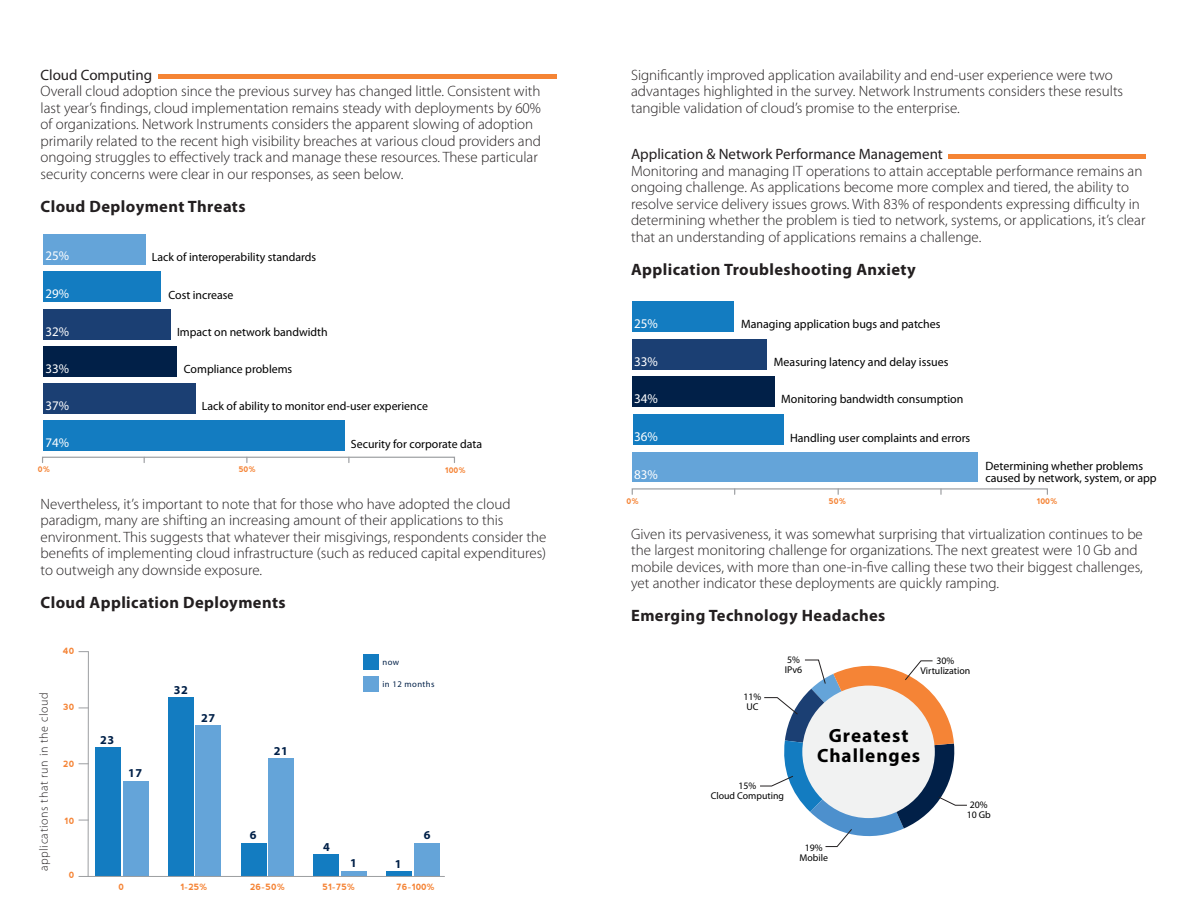
<style>
.page{position:relative;width:1188px;height:918px;background:#fff}
.page>*{position:absolute;margin:0;border:0;box-sizing:border-box;transform-origin:0 0}
.t1{font:700 19.2px/19.5px "Myriad Pro";letter-spacing:.05em;color:#000;text-align:center}
.t2{font:700 16.5px "Myriad Pro";letter-spacing:.025em;color:#231f20}
.t3{font:300 15px/16.5px "Myriad Pro";color:#231f20}
.t4{font:15px "Myriad Pro";color:#231f20}
.t5{font:13.35px "Myriad Pro";color:#fff}
.t6{font:13.2px "Myriad Pro";color:#fff}
.t7{font:12.15px "Myriad Pro";color:#000}
.t8{font:700 12.15px "Myriad Pro";letter-spacing:.05em;color:#012048}
.t9{font:12px "Myriad Pro";color:#000}
.t10{font:300 12px "Myriad Pro";letter-spacing:.05em;color:#231f20}
.t11{font:9.9px/9.9px "Myriad Pro";color:#000;text-align:center}
.t12{font:700 8.7px "nevis";letter-spacing:.01em;color:#f58436}
.t13{font:8.7px "Myriad Pro";letter-spacing:.05em;color:#012048}
.t14{font:700 7.8px "nevis";letter-spacing:-.01em;color:#f58436}
</style>
<div class="page">
<div style="left:42px;top:457px;width:413px;height:6px;border:1px solid #9c9ea1"></div>
<div style="left:43px;top:420px;width:301px;height:30px;background:#137cc1"></div>
<div style="left:43px;top:383px;width:152px;height:30px;background:#1b3f73"></div>
<div style="left:43px;top:346px;width:134px;height:30px;background:#012048"></div>
<div style="left:43px;top:309px;width:127px;height:30px;background:#1b3f73"></div>
<div style="left:43px;top:272px;width:118px;height:30px;background:#137cc1"></div>
<div style="left:43px;top:235px;width:103px;height:30px;background:#64a4d9"></div>
<div style="left:632px;top:488px;width:416px;height:7px;border:1px solid #9c9ea1"></div>
<div style="left:633px;top:414px;width:150px;height:31px;background:#137cc1"></div>
<div style="left:633px;top:301px;width:101px;height:31px;background:#137cc1"></div>
<div style="left:633px;top:339px;width:134px;height:30px;background:#1b3f73"></div>
<div style="left:633px;top:377px;width:142px;height:30px;background:#012048"></div>
<div style="left:633px;top:452px;width:345px;height:30px;background:#64a4d9"></div>
<div style="left:159px;top:74px;width:398px;height:5px;background:#f58434"></div>
<div style="left:948px;top:154px;width:198px;height:5px;background:#f58434"></div>
<svg style="left:87px;top:651px;width:358px;height:226px"></svg>
<svg style="left:760px;top:659px;width:207px;height:188px"></svg>
<p class="t4" style="left:40px;top:67px;width:113px">Cloud Computing</p>
<p class="t3" style="left:40px;top:83px;width:502px">Overall cloud adoption since the previous survey has changed little. Consistent with last year’s findings, cloud implementation remains steady with deployments by 60% of organizations. Network Instruments considers the apparent slowing of adoption primarily related to the recent high visibility breaches at various cloud providers and ongoing struggles to effectively track and manage these resources. These particular security concerns were clear in our responses, as seen below.</p>
<p class="t2" style="left:40px;top:197px;width:207px">Cloud Deployment Threats</p>
<p class="t6" style="left:45px;top:249px;width:25px">25%</p>
<p class="t9" style="left:152px;top:250px;width:166px">Lack of interoperability standards</p>
<p class="t9" style="left:169px;top:288px;width:67px">Cost increase</p>
<p class="t9" style="left:177px;top:325px;width:152px">Impact on network bandwidth</p>
<p class="t9" style="left:184px;top:363px;width:110px">Compliance problems</p>
<p class="t9" style="left:202px;top:400px;width:228px">Lack of ability to monitor end-user experience</p>
<p class="t9" style="left:351px;top:437px;width:133px">Security for corporate data</p>
<p class="t6" style="left:45px;top:287px;width:25px">29%</p>
<p class="t6" style="left:45px;top:324px;width:25px">32%</p>
<p class="t6" style="left:45px;top:361px;width:25px">33%</p>
<p class="t6" style="left:45px;top:398px;width:25px">37%</p>
<p class="t6" style="left:45px;top:436px;width:25px">74%</p>
<p class="t14" style="left:38px;top:465px;width:14px">0%</p>
<p class="t14" style="left:239px;top:465px;width:19px">50%</p>
<p class="t14" style="left:445px;top:466px;width:22px">100%</p>
<p class="t3" style="left:40px;top:496px;width:508px">Nevertheless, it’s important to note that for those who have adopted the cloud paradigm, many are shifting an increasing amount of their applications to this environment. This suggests that whatever their misgivings, respondents consider the benefits of implementing cloud infrastructure (such as reduced capital expenditures) to outweigh any downside exposure.</p>
<p class="t2" style="left:40px;top:593px;width:247px">Cloud Application Deployments</p>
<p class="t12" style="left:63px;top:646px;width:13px">40</p>
<p class="t10" style="left:37px;top:871px;width:180px;rotate:-90deg">applications that run in the cloud</p>
<p class="t12" style="left:63px;top:702px;width:13px">30</p>
<p class="t12" style="left:63px;top:759px;width:13px">20</p>
<p class="t12" style="left:65px;top:816px;width:11px">10</p>
<p class="t12" style="left:69px;top:870px;width:7px">0</p>
<p class="t8" style="left:100px;top:733px;width:16px">23</p>
<p class="t8" style="left:128px;top:766px;width:16px">17</p>
<p class="t8" style="left:174px;top:683px;width:16px">32</p>
<p class="t8" style="left:201px;top:711px;width:16px">27</p>
<p class="t8" style="left:274px;top:744px;width:16px">21</p>
<p class="t8" style="left:250px;top:828px;width:8px">6</p>
<p class="t13" style="left:383px;top:657px;width:18px">now</p>
<p class="t13" style="left:383px;top:679px;width:53px">in 12 months</p>
<p class="t8" style="left:323px;top:840px;width:8px">4</p>
<p class="t8" style="left:350px;top:856px;width:8px">1</p>
<p class="t8" style="left:395px;top:857px;width:8px">1</p>
<p class="t8" style="left:424px;top:828px;width:8px">6</p>
<p class="t12" style="left:119px;top:882px;width:7px">0</p>
<p class="t12" style="left:180px;top:882px;width:29px">1-25%</p>
<p class="t12" style="left:250px;top:882px;width:36px">26-50%</p>
<p class="t12" style="left:323px;top:882px;width:34px">51-75%</p>
<p class="t12" style="left:396px;top:882px;width:40px">76-100%</p>
<p class="t3" style="left:631px;top:67px;width:494px">Significantly improved application availability and end-user experience were two advantages highlighted in the survey. Network Instruments considers these results tangible validation of cloud’s promise to the enterprise.</p>
<p class="t4" style="left:631px;top:146px;width:313px">Application &amp; Network Performance Management</p>
<p class="t3" style="left:631px;top:163px;width:516px">Monitoring and managing IT operations to attain acceptable performance remains an ongoing challenge. As applications become more complex and tiered, the ability to resolve service delivery issues grows. With 83% of respondents expressing difficulty in determining whether the problem is tied to network, systems, or applications, it’s clear that an understanding of applications remains a challenge.</p>
<p class="t2" style="left:631px;top:260px;width:286px">Application Troubleshooting Anxiety</p>
<p class="t5" style="left:634px;top:316px;width:25px">25%</p>
<p class="t5" style="left:634px;top:354px;width:25px">33%</p>
<p class="t5" style="left:634px;top:391px;width:25px">34%</p>
<p class="t5" style="left:634px;top:430px;width:25px">36%</p>
<p class="t7" style="left:741px;top:318px;width:201px">Managing application bugs and patches</p>
<p class="t7" style="left:774px;top:355px;width:176px">Measuring latency and delay issues</p>
<p class="t7" style="left:781px;top:392px;width:184px">Monitoring bandwidth consumption</p>
<p class="t7" style="left:790px;top:431px;width:182px">Handling user complaints and errors</p>
<p class="t7" style="left:986px;top:459px;width:159px">Determining whether problems</p>
<p class="t5" style="left:634px;top:468px;width:25px">83%</p>
<p class="t7" style="left:986px;top:471px;width:173px">caused by network, system, or app</p>
<p class="t14" style="left:626px;top:497px;width:14px">0%</p>
<p class="t14" style="left:829px;top:497px;width:19px">50%</p>
<p class="t14" style="left:1037px;top:497px;width:22px">100%</p>
<p class="t3" style="left:631px;top:526px;width:513px">Given its pervasiveness, it was somewhat surprising that virtualization continues to be the largest monitoring challenge for organizations. The next greatest were 10 Gb and mobile devices, with more than one-in-five calling these two their biggest challenges, yet another indicator these deployments are quickly ramping.</p>
<p class="t2" style="left:631px;top:606px;width:256px">Emerging Technology Headaches</p>
<p class="t11" style="left:743px;top:692px;width:19px;text-align:left">11%<br>UC</p>
<p class="t11" style="left:785px;top:655px;width:19px;text-align:left">5%<br>IPv6</p>
<p class="t11" style="left:711px;top:781px;width:75px">15%<br>Cloud Computing</p>
<p class="t11" style="left:921px;top:656px;width:51px">30%<br>Virtulization</p>
<p class="t1" style="left:817px;top:726px;width:105px">Greatest<br>Challenges</p>
<p class="t11" style="left:967px;top:800px;width:26px">20%<br>10 Gb</p>
<p class="t11" style="left:799px;top:843px;width:30px">19%<br>Mobile</p>
</div>
